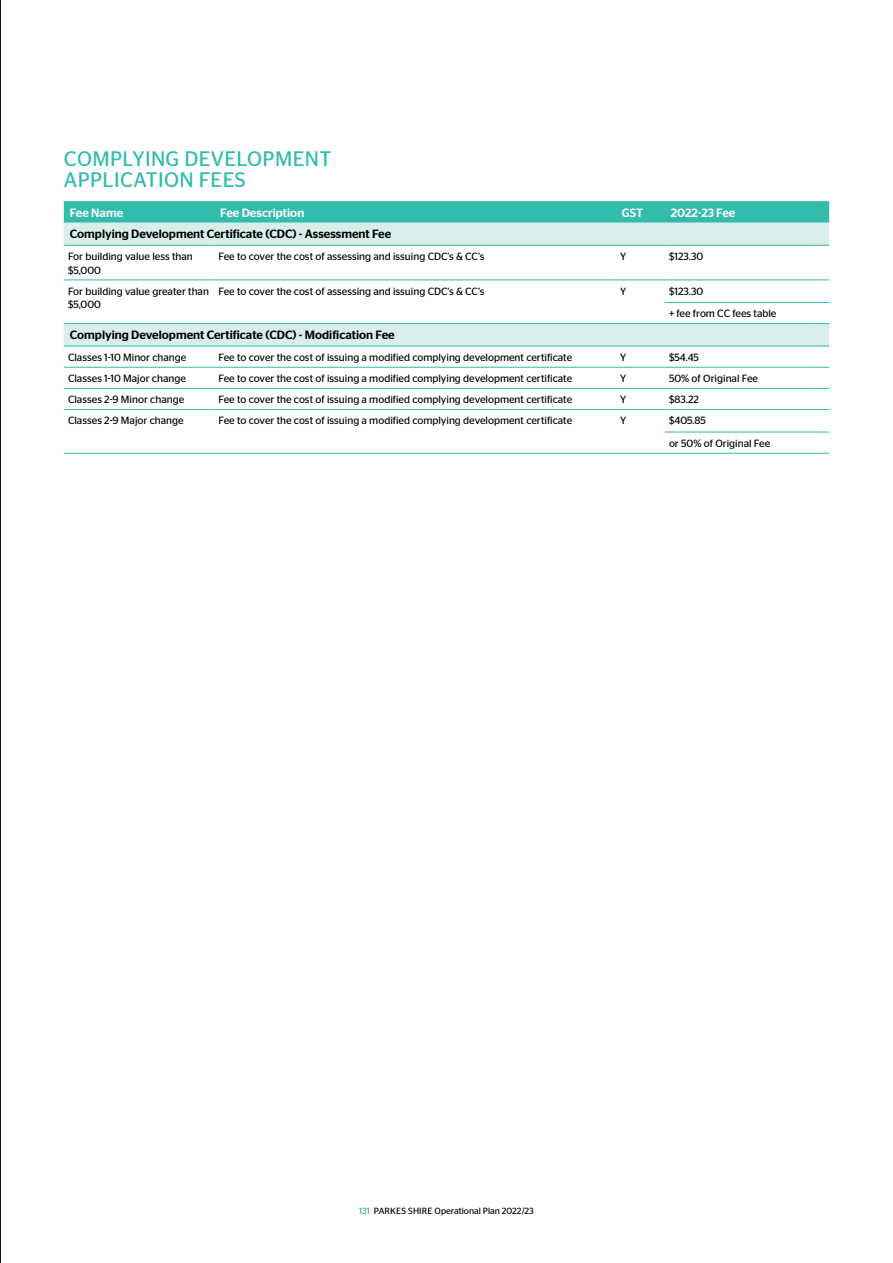
<style>
.page{position:relative;width:893px;height:1263px;background:#fff}
.page>*{position:absolute;margin:0;border:0;box-sizing:border-box;transform-origin:0 0}
.t1{font:21px/21px "Stag Sans";letter-spacing:.02em;color:#32bcad}
.t2{font:500 12px "Stag Sans";color:#000}
.t3{font:500 12px "Stag Sans";color:#fff}
.t4{font:10.5px/13.5px "Stag Sans";color:#000}
.t5{font:9px "Stag Sans";color:#000}
.s1{color:#2eb0a5}
</style>
<div class="page">
<hr style="left:0;top:0;width:1px;height:1263px;background:#000">
<svg style="left:64px;top:201px;width:765px;height:22px;background:#36bdae"></svg>
<div style="left:64px;top:223px;width:765px;height:22px;background:#d9eeea"></div>
<svg style="left:64px;top:280px;width:765px;height:173px"></svg>
<hr style="left:64px;top:279px;width:150px;height:1px;background:#32bcad">
<hr style="left:214px;top:279px;width:402px;height:1px;background:#32bcad">
<hr style="left:616px;top:279px;width:49px;height:1px;background:#32bcad">
<hr style="left:665px;top:279px;width:164px;height:1px;background:#32bcad">
<hr style="left:665px;top:302px;width:164px;height:1px;background:#32bcad">
<hr style="left:64px;top:367px;width:150px;height:1px;background:#32bcad">
<hr style="left:214px;top:367px;width:402px;height:1px;background:#32bcad">
<hr style="left:616px;top:367px;width:49px;height:1px;background:#32bcad">
<hr style="left:665px;top:367px;width:164px;height:1px;background:#32bcad">
<hr style="left:64px;top:388px;width:150px;height:1px;background:#32bcad">
<hr style="left:214px;top:388px;width:402px;height:1px;background:#32bcad">
<hr style="left:616px;top:388px;width:49px;height:1px;background:#32bcad">
<hr style="left:665px;top:388px;width:164px;height:1px;background:#32bcad">
<hr style="left:64px;top:409px;width:150px;height:1px;background:#32bcad">
<hr style="left:214px;top:409px;width:402px;height:1px;background:#32bcad">
<hr style="left:616px;top:409px;width:49px;height:1px;background:#32bcad">
<hr style="left:665px;top:409px;width:164px;height:1px;background:#32bcad">
<hr style="left:665px;top:432px;width:164px;height:1px;background:#32bcad">
<hr style="left:64px;top:346px;width:150px;height:1px;background:#32bcad">
<hr style="left:214px;top:346px;width:402px;height:1px;background:#32bcad">
<hr style="left:616px;top:346px;width:49px;height:1px;background:#32bcad">
<hr style="left:665px;top:346px;width:164px;height:1px;background:#32bcad">
<hr style="left:64px;top:453px;width:150px;height:1px;background:#32bcad">
<hr style="left:214px;top:453px;width:402px;height:1px;background:#32bcad">
<hr style="left:616px;top:453px;width:49px;height:1px;background:#32bcad">
<hr style="left:665px;top:453px;width:164px;height:1px;background:#32bcad">
<hr style="left:64px;top:245px;width:150px;height:1px;background:#32bcad">
<hr style="left:214px;top:245px;width:402px;height:1px;background:#32bcad">
<hr style="left:616px;top:245px;width:49px;height:1px;background:#32bcad">
<hr style="left:665px;top:245px;width:164px;height:1px;background:#32bcad">
<hr style="left:64px;top:323px;width:150px;height:1px;background:#32bcad">
<hr style="left:214px;top:323px;width:402px;height:1px;background:#32bcad">
<hr style="left:616px;top:323px;width:49px;height:1px;background:#32bcad">
<hr style="left:665px;top:323px;width:164px;height:1px;background:#32bcad">
<h1 class="t1" style="left:64px;top:148px;width:269px">COMPLYING DEVELOPMENT<br>APPLICATION FEES</h1>
<p class="t3" style="left:70px;top:206px;width:55px">Fee Name</p>
<p class="t3" style="left:220px;top:206px;width:86px">Fee Description</p>
<p class="t3" style="left:622px;top:206px;width:23px">GST</p>
<p class="t3" style="left:671px;top:206px;width:66px">2022-23 Fee</p>
<p class="t2" style="left:70px;top:227px;width:323px">Complying Development Certificate (CDC) - Assessment Fee</p>
<p class="t4" style="left:68px;top:250px;width:126px">For building value less than $5,000</p>
<p class="t4" style="left:219px;top:250px;width:267px">Fee to cover the cost of assessing and issuing CDC’s &amp; CC’s</p>
<p class="t4" style="left:620px;top:250px;width:8px">Y</p>
<p class="t4" style="left:669px;top:250px;width:36px">$123.30</p>
<p class="t4" style="left:68px;top:284px;width:142px">For building value greater than $5,000</p>
<p class="t4" style="left:219px;top:284px;width:267px">Fee to cover the cost of assessing and issuing CDC’s &amp; CC’s</p>
<p class="t4" style="left:620px;top:284px;width:8px">Y</p>
<p class="t4" style="left:669px;top:280px;width:109px;line-height:22.5px">$123.30<br>+ fee from CC fees table</p>
<p class="t2" style="left:70px;top:328px;width:326px">Complying Development Certificate (CDC) - Modification Fee</p>
<p class="t4" style="left:68px;top:350px;width:120px">Classes 1-10 Minor change</p>
<p class="t4" style="left:219px;top:350px;width:355px">Fee to cover the cost of issuing a modified complying development certificate</p>
<p class="t4" style="left:620px;top:350px;width:8px">Y</p>
<p class="t4" style="left:669px;top:350px;width:32px">$54.45</p>
<p class="t4" style="left:68px;top:371px;width:119px">Classes 1-10 Major change</p>
<p class="t4" style="left:219px;top:371px;width:355px">Fee to cover the cost of issuing a modified complying development certificate</p>
<p class="t4" style="left:620px;top:371px;width:8px">Y</p>
<p class="t4" style="left:669px;top:371px;width:91px">50% of Original Fee</p>
<p class="t4" style="left:68px;top:393px;width:118px">Classes 2-9 Minor change</p>
<p class="t4" style="left:219px;top:393px;width:355px">Fee to cover the cost of issuing a modified complying development certificate</p>
<p class="t4" style="left:620px;top:393px;width:8px">Y</p>
<p class="t4" style="left:669px;top:393px;width:31px">$83.22</p>
<p class="t4" style="left:68px;top:414px;width:117px">Classes 2-9 Major change</p>
<p class="t4" style="left:219px;top:414px;width:355px">Fee to cover the cost of issuing a modified complying development certificate</p>
<p class="t4" style="left:620px;top:414px;width:8px">Y</p>
<p class="t4" style="left:669px;top:409px;width:103px;line-height:22.5px">$405.85<br>or 50% of Original Fee</p>
<p class="t5" style="left:359px;top:1206px;width:176px"><span class="s1">131</span> PARKES SHIRE Operational Plan 2022/23</p>
</div>
